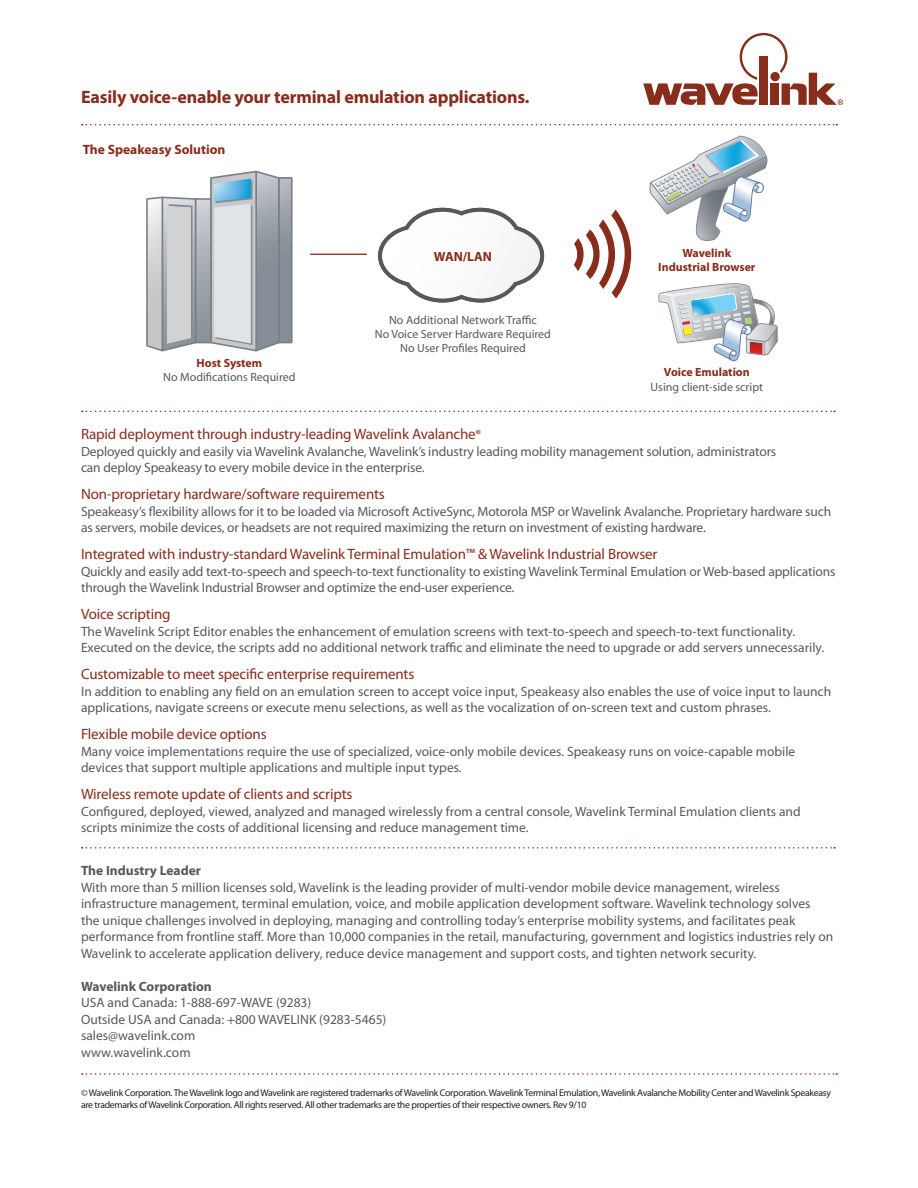
<style>
.page{position:relative;width:918px;height:1188px;background:#fff}
.page>*{position:absolute;margin:0;border:0;box-sizing:border-box;transform-origin:0 0}
.t1{font:700 18px "Myriad Pro";letter-spacing:-.01em;color:#882c1b}
.t2{font:15px "Myriad Pro";letter-spacing:-.01em;color:#882c1b}
.t3{font:13.5px/16.5px "Myriad Pro";color:#57585a}
.t4{font:700 13.5px "Myriad Pro";color:#57585a}
.t5{font:700 13.5px "Myriad Pro";color:#882c1b}
.t6{font:700 13.2px "Myriad Pro";color:#882c1b}
.t7{font:12px "Myriad Pro";color:#57585a}
.t8{font:700 12px/14.4px "Myriad Pro";color:#882c1b;text-align:center}
.t9{font:9.75px/11.7px "Myriad Pro";letter-spacing:-.03em;color:#231f20}
.s1{font-size:13.5px}
</style>
<div class="page">
<svg style="left:82px;top:411px;width:753px;height:1px"></svg>
<svg style="left:82px;top:847px;width:753px;height:2px"></svg>
<svg style="left:281px;top:180px;width:9px;height:160px"></svg>
<div style="left:278px;top:177px;width:15px;height:166px;border:2px solid #798186"></div>
<svg style="left:209px;top:170px;width:71px;height:182px;background:#b7c1c8"></svg>
<svg style="left:198px;top:201px;width:11px;height:139px;background:#a8adb4"></svg>
<div style="left:195px;top:198px;width:17px;height:145px;border:2px solid #798186"></div>
<svg style="left:146px;top:196px;width:51px;height:156px;background:#c1c3c6"></svg>
<svg style="left:574px;top:210px;width:57px;height:89px"></svg>
<svg style="left:378px;top:207px;width:167px;height:96px"></svg>
<svg style="left:649px;top:136px;width:119px;height:105px"></svg>
<svg style="left:658px;top:283px;width:120px;height:79px"></svg>
<hr style="left:310px;top:254px;width:57px;height:1px;background:#882c1b">
<svg style="left:643px;top:33px;width:200px;height:72px"></svg>
<svg style="left:82px;top:1073px;width:755px;height:2px"></svg>
<svg style="left:82px;top:124px;width:755px;height:1px"></svg>
<p class="t1" style="left:81px;top:85px;width:450px">Easily voice-enable your terminal emulation applications.</p>
<p class="t5" style="left:83px;top:141px;width:144px">The Speakeasy Solution</p>
<p class="t8" style="left:197px;top:355px;width:67px">Host System</p>
<p class="t7" style="left:163px;top:370px;width:134px">No Modifications Required</p>
<p class="t6" style="left:434px;top:248px;width:60px">WAN/LAN</p>
<p class="t7" style="left:389px;top:312px;width:149px">No Additional Network Traffic</p>
<p class="t7" style="left:375px;top:327px;width:178px">No Voice Server Hardware Required</p>
<p class="t7" style="left:400px;top:341px;width:127px">No User Profiles Required</p>
<p class="t8" style="left:658px;top:245px;width:99px">Wavelink<br>Industrial Browser</p>
<p class="t8" style="left:664px;top:365px;width:87px">Voice Emulation</p>
<p class="t7" style="left:651px;top:379px;width:114px">Using client-side script</p>
<p class="t2" style="left:81px;top:425px;width:402px">Rapid deployment through industry-leading Wavelink Avalanche<span class="s1">®</span></p>
<p class="t3" style="left:81px;top:443px;width:697px">Deployed quickly and easily via Wavelink Avalanche, Wavelink’s industry leading mobility management solution, administrators</p>
<p class="t3" style="left:81px;top:459px;width:345px">can deploy Speakeasy to every mobile device in the enterprise.</p>
<p class="t2" style="left:81px;top:485px;width:305px">Non-proprietary hardware/software requirements</p>
<p class="t3" style="left:81px;top:503px;width:752px">Speakeasy’s flexibility allows for it to be loaded via Microsoft ActiveSync, Motorola MSP or Wavelink Avalanche. Proprietary hardware such as servers, mobile devices, or headsets are not required maximizing the return on investment of existing hardware.</p>
<p class="t2" style="left:81px;top:545px;width:578px">Integrated with industry-standard Wavelink Terminal Emulation™ &amp; Wavelink Industrial Browser</p>
<p class="t3" style="left:81px;top:563px;width:756px">Quickly and easily add text-to-speech and speech-to-text functionality to existing Wavelink Terminal Emulation or Web-based applications through the Wavelink Industrial Browser and optimize the end-user experience.</p>
<p class="t2" style="left:81px;top:605px;width:91px">Voice scripting</p>
<p class="t3" style="left:81px;top:623px;width:745px">The Wavelink Script Editor enables the enhancement of emulation screens with text-to-speech and speech-to-text functionality.<br>Executed on the device, the scripts add no additional network traffic and eliminate the need to upgrade or add servers unnecessarily.</p>
<p class="t2" style="left:81px;top:665px;width:335px">Customizable to meet specific enterprise requirements</p>
<p class="t3" style="left:81px;top:683px;width:752px">In addition to enabling any field on an emulation screen to accept voice input, Speakeasy also enables the use of voice input to launch applications, navigate screens or execute menu selections, as well as the vocalization of on-screen text and custom phrases.</p>
<p class="t2" style="left:81px;top:725px;width:187px">Flexible mobile device options</p>
<p class="t3" style="left:81px;top:743px;width:716px">Many voice implementations require the use of specialized, voice-only mobile devices. Speakeasy runs on voice-capable mobile devices that support multiple applications and multiple input types.</p>
<p class="t2" style="left:81px;top:785px;width:273px">Wireless remote update of clients and scripts</p>
<p class="t3" style="left:81px;top:803px;width:721px">Configured, deployed, viewed, analyzed and managed wirelessly from a central console, Wavelink Terminal Emulation clients and scripts minimize the costs of additional licensing and reduce management time.</p>
<p class="t4" style="left:81px;top:862px;width:122px">The Industry Leader</p>
<p class="t3" style="left:81px;top:879px;width:754px">With more than 5 million licenses sold, Wavelink is the leading provider of multi-vendor mobile device management, wireless infrastructure management, terminal emulation, voice, and mobile application development software. Wavelink technology solves<br>the unique challenges involved in deploying, managing and controlling today’s enterprise mobility systems, and facilitates peak performance from frontline staff. More than 10,000 companies in the retail, manufacturing, government and logistics industries rely on Wavelink to accelerate application delivery, reduce device management and support costs, and tighten network security.</p>
<p class="t4" style="left:81px;top:977px;width:132px">Wavelink Corporation</p>
<p class="t3" style="left:81px;top:994px;width:232px">USA and Canada: 1-888-697-WAVE (9283)</p>
<p class="t3" style="left:81px;top:1011px;width:307px">Outside USA and Canada: +800 WAVELINK (9283-5465)</p>
<p class="t3" style="left:81px;top:1027px;width:116px">sales@wavelink.com www.wavelink.com</p>
<p class="t9" style="left:81px;top:1087px;width:752px">© Wavelink Corporation. The Wavelink logo and Wavelink are registered trademarks of Wavelink Corporation. Wavelink Terminal Emulation, Wavelink Avalanche Mobility Center and Wavelink Speakeasy are trademarks of Wavelink Corporation. All rights reserved. All other trademarks are the properties of their respective owners. Rev 9/10</p>
</div>
